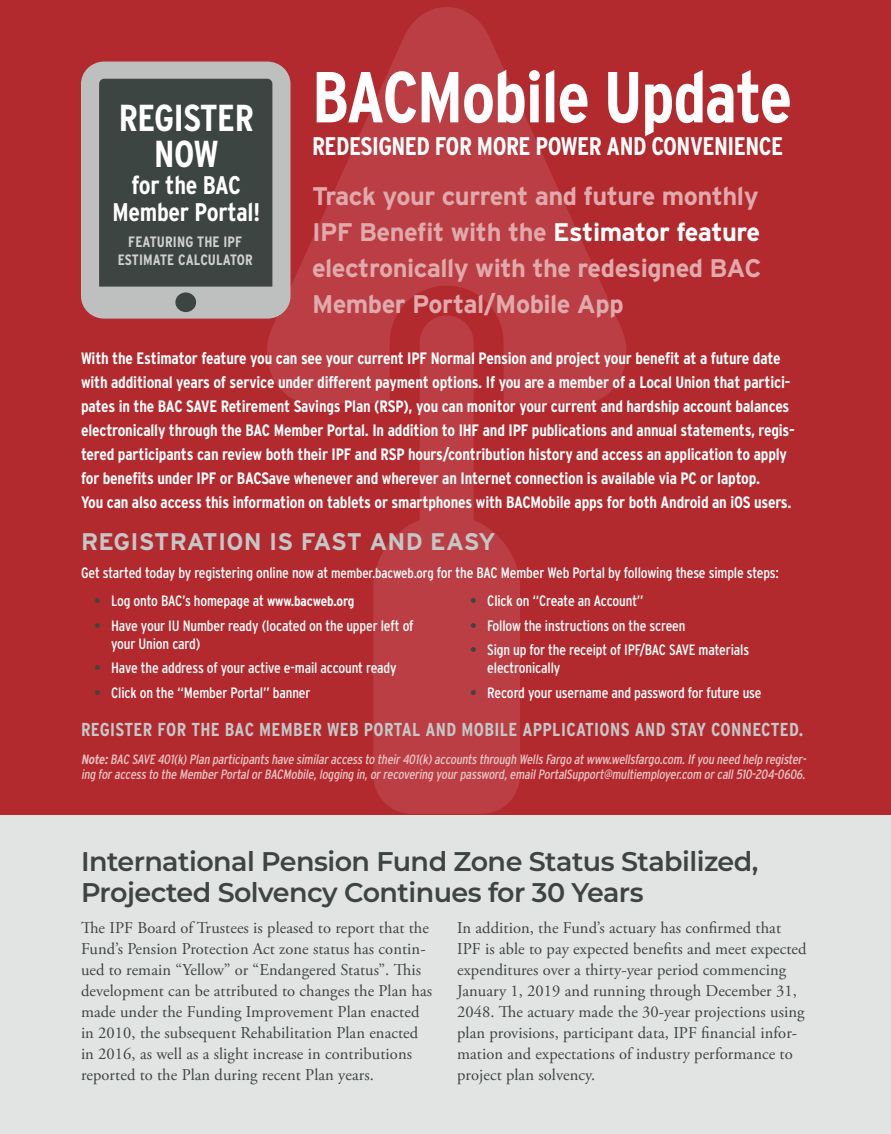
<style>
.page{position:relative;width:891px;height:1134px;background:#fff}
.page>*{position:absolute;margin:0;border:0;box-sizing:border-box;transform-origin:0 0}
.t1{font:700 condensed 72px "Interstate";letter-spacing:-.02em;color:#fff}
.t2{font:700 condensed 37.5px/36px "Interstate";letter-spacing:-.01em;color:#fff;text-align:center}
.t3{font:600 27px/31.5px "Montserrat";letter-spacing:-.02em;color:#3d4543}
.t4{font:700 25.5px/36px "Interstate";letter-spacing:-.02em;color:#e0a9ab;text-align:justify}
.t5{font:700 condensed 25.5px/27px "Interstate";letter-spacing:-.02em;color:#fff;text-align:center}
.t6{font:700 24px "Interstate";letter-spacing:.01em;color:#c5c7c7}
.t7{font:700 condensed 18.75px "Interstate";letter-spacing:.02em;color:#c5c7c7}
.t8{font:16.5px/21px "Adobe Garamond Pro";letter-spacing:.005em;color:#3d4543}
.t9{font:700 condensed 16.5px/24px "Interstate";letter-spacing:-.01em;color:#fff}
.t10{font:condensed 15px/18px "Interstate";letter-spacing:-.01em;color:#fff}
.t11{font:700 condensed 15px/18px "Interstate";letter-spacing:.01em;color:#ced1d0;text-align:center}
.t12{font:italic condensed 13.5px/15px "Interstate";color:#e8bfc0}
.s1{color:#fff}
.s2{font-size:14.25px}
.s3{font-weight:700;color:#3d4543}
.s4{font-weight:700;font-size:14.25px}
.s5{font-weight:700}
</style>
<div class="page">
<div style="left:0;top:814px;width:891px;height:320px;background:#e2e3e3"></div>
<div style="left:0;top:0;width:891px;height:814px;background:#b2292e"></div>
<svg style="left:264px;top:7px;width:362px;height:396px;fill:#ba3e43"></svg>
<svg style="left:384px;top:316px;width:126px;height:199px"></svg>
<div style="left:373px;top:515px;width:147px;height:299px;background:#ba3e43"></div>
<svg style="left:81px;top:62px;width:210px;height:257px;background:#666b69"></svg>
<h1 class="t1" style="left:312px;top:57px;width:482px">BACMobile Update</h1>
<h3 class="t5" style="left:312px;top:133px;width:473px">REDESIGNED FOR MORE POWER AND CONVENIENCE</h3>
<h3 class="t4" style="left:312px;top:178px;width:451px">Track your current and future monthly IPF Benefit with the <span class="s1">Estimator feature </span>electronically with the redesigned BAC Member Portal/Mobile App</h3>
<p class="t9" style="left:81px;top:346px;width:715px">With the Estimator feature you can see your current IPF Normal Pension and project your benefit at a future date with additional years of service under different payment options. If you are a member of a Local Union that partici&shy;pates in the BAC SAVE Retirement Savings Plan (RSP), you can monitor your current and hardship account balances electronically through the BAC Member Portal. In addition to IHF and IPF publications and annual statements, regis&shy;tered participants can review both their IPF and RSP hours/contribution history and access an application to apply for benefits under IPF or BACSave whenever and wherever an Internet connection is available via PC or laptop.<br>You can also access this information on tablets or smartphones with BACMobile apps for both Android an iOS users.</p>
<h3 class="t6" style="left:81px;top:528px;width:416px">REGISTRATION IS FAST AND EASY</h3>
<p class="t10" style="left:81px;top:564px;width:700px">Get started today by registering online now at <span class="s2">member.bacweb.org</span> for the BAC Member Web Portal by following these simple steps:</p>
<h2 class="t2" style="left:119px;top:99px;width:137px">REGISTER<br>NOW</h2>
<h3 class="t5" style="left:112px;top:171px;width:149px">for the BAC<br>Member Portal!</h3>
<p class="t11" style="left:118px;top:232px;width:137px">FEATURING THE IPF<br>ESTIMATE CALCULATOR</p>
<p class="t10" style="left:94px;top:591px;width:261px"><span class="s3">•</span> Log onto BAC’s homepage at <span class="s4">www.bacweb.org</span></p>
<p class="t10" style="left:111px;top:616px;width:304px;text-indent:-17px"><span class="s3">•</span> Have your IU Number ready (located on the upper left of your Union card)</p>
<p class="t10" style="left:94px;top:659px;width:304px"><span class="s3">•</span> Have the address of your active e-mail account ready</p>
<p class="t10" style="left:94px;top:684px;width:218px"><span class="s3">•</span> Click on the “Member Portal” banner</p>
<p class="t10" style="left:471px;top:591px;width:175px"><span class="s3">•</span> Click on “Create an Account”</p>
<p class="t10" style="left:471px;top:616px;width:216px"><span class="s3">•</span> Follow the instructions on the screen</p>
<p class="t10" style="left:487px;top:641px;width:263px;text-indent:-17px"><span class="s3">•</span> Sign up for the receipt of IPF/BAC SAVE materials electronically</p>
<p class="t10" style="left:471px;top:684px;width:292px"><span class="s3">•</span> Record your username and password for future use</p>
<p class="t7" style="left:81px;top:719px;width:724px">REGISTER FOR THE BAC MEMBER WEB PORTAL AND MOBILE APPLICATIONS AND STAY CONNECTED.</p>
<p class="t12" style="left:81px;top:752px;width:729px"><span class="s5">Note:</span>BAC SAVE 401(k)Plan participants have similaraccess to their401(k)accounts through Wells Fargo atwww.wellsfargo.com.Ifyou need help register&shy;ing foraccess to the MemberPortalorBACMobile,logging in,orrecovering yourpassword,emailPortalSupport@multiemployer.com orcall510-204-0606.</p>
<h3 class="t3" style="left:81px;top:844px;width:679px">International Pension Fund Zone Status Stabilized,<br>Projected Solvency Continues for 30 Years</h3>
<p class="t8" style="left:81px;top:918px;width:353px">The IPF Board of Trustees is pleased to report that the Fund’s Pension Protection Act zone status has contin&shy;ued to remain “Yellow” or “Endangered Status”. This development can be attributed to changes the Plan has made under the Funding Improvement Plan enacted in 2010, the subsequent Rehabilitation Plan enacted in 2016, as well as a slight increase in contributions reported to the Plan during recent Plan years.</p>
<p class="t8" style="left:457px;top:918px;width:351px">In addition, the Fund’s actuary has confirmed that IPF is able to pay expected benefits and meet expected expenditures over a thirty-year period commencing January 1, 2019 and running through December 31, 2048. The actuary made the 30-year projections using plan provisions, participant data, IPF financial infor&shy;mation and expectations of industry performance to project plan solvency.</p>
</div>
